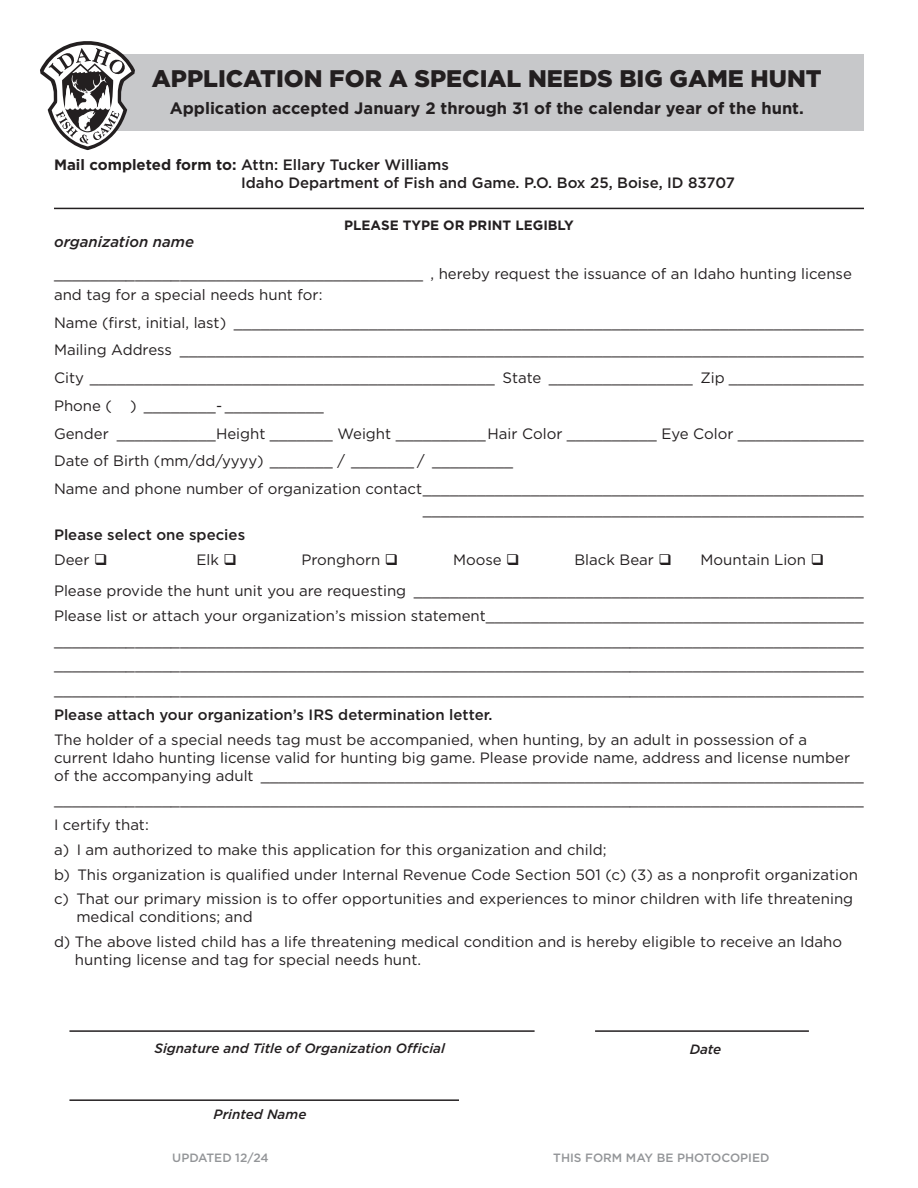
<style>
.page{position:relative;width:918px;height:1188px;background:#fff}
.page>*{position:absolute;margin:0;border:0;box-sizing:border-box;transform-origin:0 0}
.t1{font:900 24px "Gotham";color:#231f20}
.t2{font:700 16.5px "Gotham";color:#231f20}
.t3{font:15px/18px "Gotham";color:#231f20}
.t4{font:500 15px/18px "Gotham";color:#231f20}
.t5{font:italic 500 15px "Gotham";color:#231f20}
.t6{font:italic 500 13.5px "Gotham";color:#231f20}
.t7{font:700 13.5px "Gotham";color:#231f20}
.t8{font:500 12px "Gotham";color:#939598}
.s1{font-weight:700}
</style>
<div class="page">
<div style="left:69px;top:54px;width:795px;height:77px;background:#c7c8ca"></div>
<svg style="left:40px;top:41px;width:95px;height:109px"></svg>
<hr style="left:54px;top:208px;width:810px;height:1px;background:#231f20">
<hr style="left:69px;top:1030px;width:466px;height:2px;background:#231f20">
<hr style="left:595px;top:1030px;width:214px;height:2px;background:#231f20">
<hr style="left:69px;top:1099px;width:390px;height:2px;background:#231f20">
<p class="t1" style="left:152px;top:62px;width:671px">APPLICATION FOR A SPECIAL NEEDS BIG GAME HUNT</p>
<p class="t2" style="left:170px;top:97px;width:636px">Application accepted January 2 through 31 of the calendar year of the hunt.</p>
<p class="t4" style="left:241px;top:156px;width:495px;text-indent:-187px"><span class="s1">Mail completed form to:</span> Attn: Ellary Tucker Williams<br>Idaho Department of Fish and Game. P.O. Box 25, Boise, ID 83707</p>
<p class="t7" style="left:344px;top:217px;width:231px">PLEASE TYPE OR PRINT LEGIBLY</p>
<p class="t5" style="left:54px;top:232px;width:142px">organization name</p>
<p class="t3" style="left:54px;top:263px;width:799px;line-height:21px">_________________________________________ , hereby request the issuance of an Idaho hunting license and tag for a special needs hunt for:</p>
<p class="t3" style="left:54px;top:313px;width:811px">Name (first, initial, last) ______________________________________________________________________</p>
<p class="t3" style="left:54px;top:341px;width:811px">Mailing Address ____________________________________________________________________________</p>
<p class="t3" style="left:54px;top:368px;width:811px">City _____________________________________________ State ________________ Zip _______________</p>
<p class="t3" style="left:54px;top:396px;width:271px">Phone ( ) ________- ___________</p>
<p class="t3" style="left:54px;top:424px;width:811px">Gender ___________Height _______ Weight __________Hair Color __________ Eye Color ______________</p>
<p class="t3" style="left:54px;top:452px;width:460px">Date of Birth (mm/dd/yyyy) _______ / _______ / _________</p>
<p class="t3" style="left:54px;top:478px;width:811px;line-height:21px;text-align:right">Name and phone number of organization contact_________________________________________________ _________________________________________________</p>
<p class="t4" style="left:54px;top:525px;width:193px">Please select one species</p>
<p class="t3" style="left:54px;top:550px;width:55px">Deer ❑</p>
<p class="t3" style="left:197px;top:550px;width:42px">Elk ❑</p>
<p class="t3" style="left:302px;top:550px;width:98px">Pronghorn ❑</p>
<p class="t3" style="left:453px;top:550px;width:68px">Moose ❑</p>
<p class="t3" style="left:575px;top:550px;width:99px">Black Bear ❑</p>
<p class="t3" style="left:701px;top:550px;width:125px">Mountain Lion ❑</p>
<p class="t3" style="left:54px;top:581px;width:811px">Please provide the hunt unit you are requesting __________________________________________________</p>
<p class="t3" style="left:54px;top:606px;width:811px">Please list or attach your organization’s mission statement__________________________________________</p>
<p class="t3" style="left:54px;top:631px;width:811px">__________________________________________________________________________________________</p>
<p class="t3" style="left:54px;top:656px;width:811px">__________________________________________________________________________________________</p>
<p class="t3" style="left:54px;top:680px;width:811px">__________________________________________________________________________________________</p>
<p class="t4" style="left:54px;top:705px;width:440px">Please attach your organization’s IRS determination letter.</p>
<p class="t3" style="left:54px;top:730px;width:811px">The holder of a special needs tag must be accompanied, when hunting, by an adult in possession of a current Idaho hunting license valid for hunting big game. Please provide name, address and license number of the accompanying adult ___________________________________________________________________</p>
<p class="t3" style="left:54px;top:791px;width:811px">__________________________________________________________________________________________</p>
<p class="t3" style="left:54px;top:815px;width:96px">I certify that:</p>
<p class="t3" style="left:54px;top:840px;width:554px">a) I am authorized to make this application for this organization and child;</p>
<p class="t3" style="left:54px;top:865px;width:806px">b) This organization is qualified under Internal Revenue Code Section 501 (c) (3) as a nonprofit organization</p>
<p class="t3" style="left:76px;top:890px;width:778px;text-indent:-22px">c) That our primary mission is to offer opportunities and experiences to minor children with life threatening medical conditions; and</p>
<p class="t3" style="left:75px;top:932px;width:769px;text-indent:-21px">d) The above listed child has a life threatening medical condition and is hereby eligible to receive an Idaho hunting license and tag for special needs hunt.</p>
<p class="t6" style="left:154px;top:1039px;width:292px">Signature and Title of Organization Official</p>
<p class="t6" style="left:690px;top:1041px;width:33px">Date</p>
<p class="t6" style="left:214px;top:1105px;width:94px">Printed Name</p>
<p class="t8" style="left:172px;top:1150px;width:98px">UPDATED 12/24</p>
<p class="t8" style="left:553px;top:1150px;width:218px">THIS FORM MAY BE PHOTOCOPIED</p>
</div>
